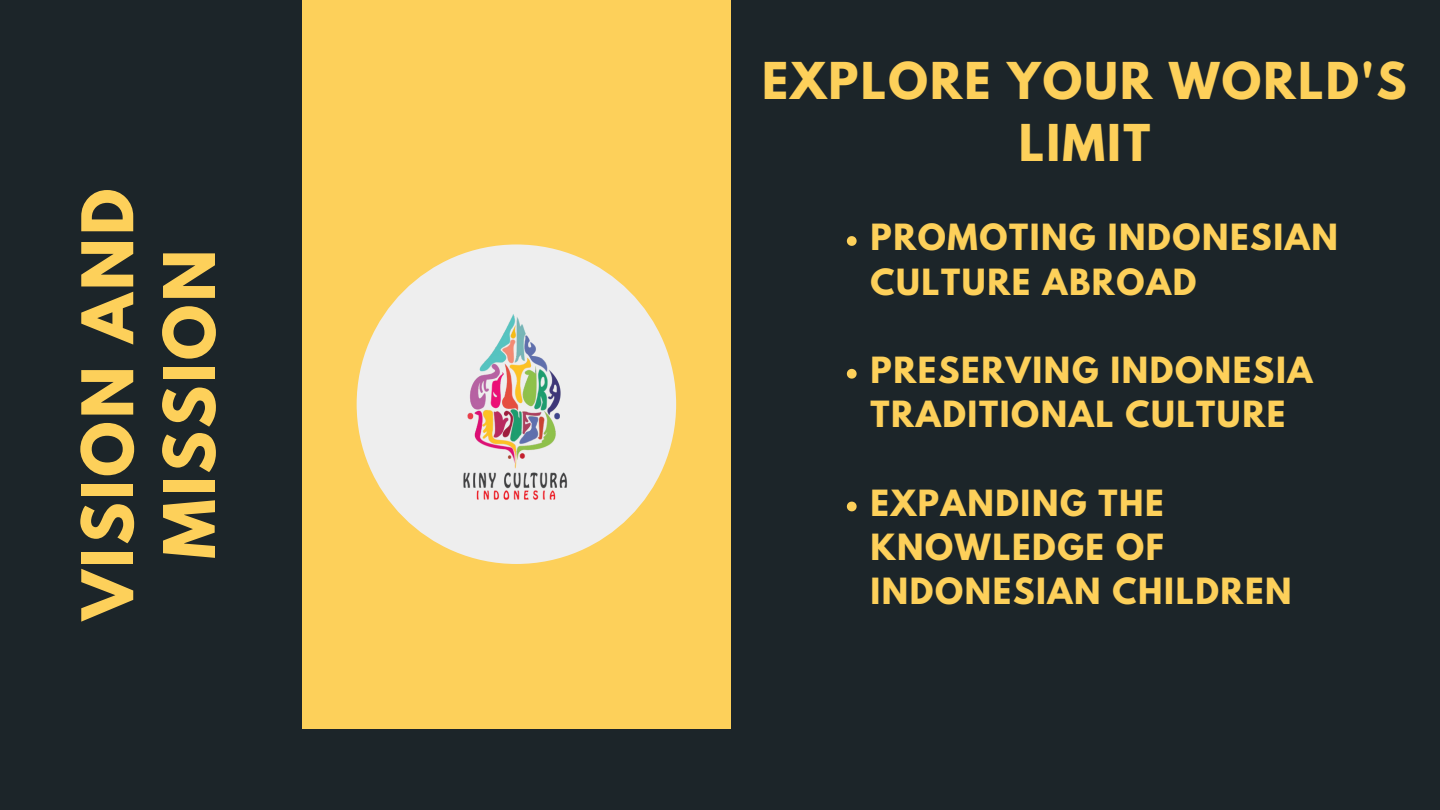
<style>
.page{position:relative;width:1440px;height:810px;background:#1c2529}
.page>*{position:absolute;margin:0;border:0;box-sizing:border-box;transform-origin:0 0}
.t1{font:700 63px/81.8px "League Spartan";letter-spacing:.05em;color:#fdd05a;text-align:center}
.t2{font:700 45px/62.2px "League Spartan";letter-spacing:.05em;color:#fdd05a;text-align:center}
.t3{font:700 32px/44.2px "League Spartan";letter-spacing:.05em;color:#fdd05a}
</style>
<div class="page">
<div style="left:302px;top:0;width:429px;height:729px;background:#fdd05a"></div>
<svg style="left:847px;top:236px;width:10px;height:10px"></svg>
<svg style="left:847px;top:369px;width:10px;height:10px"></svg>
<svg style="left:847px;top:502px;width:10px;height:9px"></svg>
<div style="left:357px;top:244px;width:319px;height:320px;background:#eee;border-radius:50%"></div>
<img style="left:463px;top:314px;width:105px;height:186px">
<p class="t1" style="left:75px;top:620px;width:433px;rotate:-90deg">VISION AND<br>MISSION</p>
<p class="t2" style="left:762px;top:55px;width:646px">EXPLORE YOUR WORLD'S<br>LIMIT</p>
<p class="t3" style="left:871px;top:219px;width:469px">PROMOTING INDONESIAN<br>CULTURE ABROAD</p>
<p class="t3" style="left:871px;top:352px;width:444px">PRESERVING INDONESIA<br>TRADITIONAL CULTURE</p>
<p class="t3" style="left:871px;top:485px;width:423px">EXPANDING THE<br>KNOWLEDGE OF<br>INDONESIAN CHILDREN</p>
</div>
